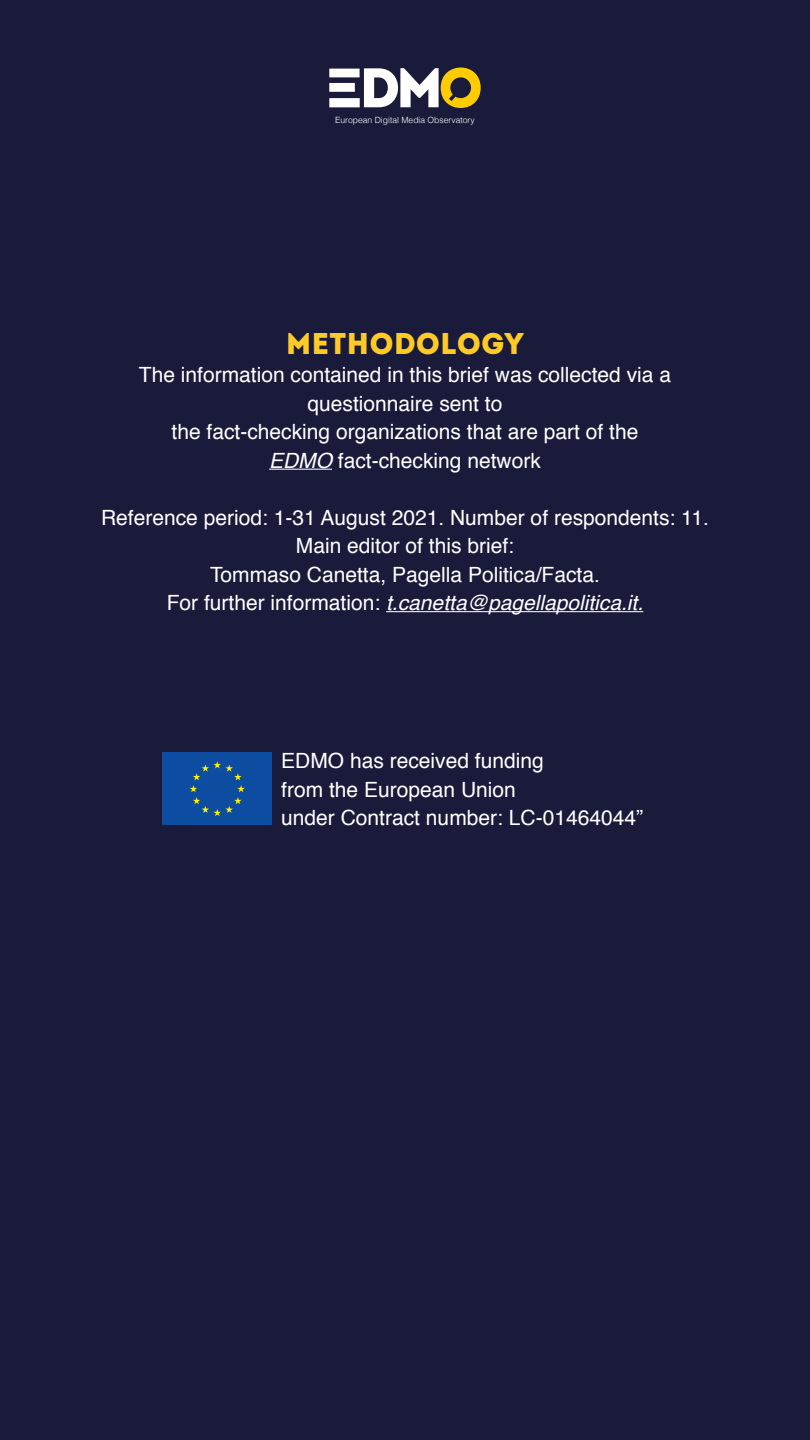
<style>
.page{position:relative;width:810px;height:1440px;background:#1a1a3a}
.page>*{position:absolute;margin:0;border:0;box-sizing:border-box;transform-origin:0 0}
.t1{font:30px "Intro Demo Black Caps";color:#fecb26}
.t2{font:21px/28.5px "Helvetica";color:#fff;text-align:center}
.t3{font:italic 21px "Helvetica";color:#fff}
.t4{font:300 8.55px "Helvetica";color:#fff}
.s1{font-style:italic}
.s2{font-style:normal}
</style>
<div class="page">
<svg style="left:329px;top:68px;width:152px;height:40px"></svg>
<hr style="left:269px;top:469px;width:63px;height:1px;background:#fff">
<hr style="left:386px;top:611px;width:257px;height:1px;background:#fff">
<div style="left:163px;top:753px;width:109px;height:72px;background:#0d4da1"></div>
<svg style="left:190px;top:761px;width:55px;height:55px"></svg>
<p class="t4" style="left:335px;top:112px;width:141px">European Digital Media Observatory</p>
<p class="t1" style="left:286px;top:325px;width:240px">METHODOLOGY</p>
<p class="t2" style="left:139px;top:361px;width:534px">The information contained in this brief was collected via a questionnaire sent to</p>
<p class="t2" style="left:172px;top:418px;width:468px">the fact-checking organizations that are part of the</p>
<p class="t2" style="left:269px;top:447px;width:273px"><span class="s1">EDMO</span> fact-checking network</p>
<p class="t2" style="left:101px;top:504px;width:609px">Reference period: 1-31 August 2021. Number of respondents: 11.</p>
<p class="t2" style="left:296px;top:532px;width:220px">Main editor of this brief:</p>
<p class="t2" style="left:210px;top:561px;width:391px">Tommaso Canetta, Pagella Politica/Facta.</p>
<p class="t3" style="left:167px;top:586px;width:478px"><span class="s2">For further information:</span> t.canetta@pagellapolitica.it.</p>
<p class="t2" style="left:281px;top:747px;width:264px">EDMO has received funding</p>
<p class="t2" style="left:281px;top:776px;width:236px">from the European Union</p>
<p class="t2" style="left:281px;top:804px;width:363px">under Contract number: LC-01464044”</p>
</div>
